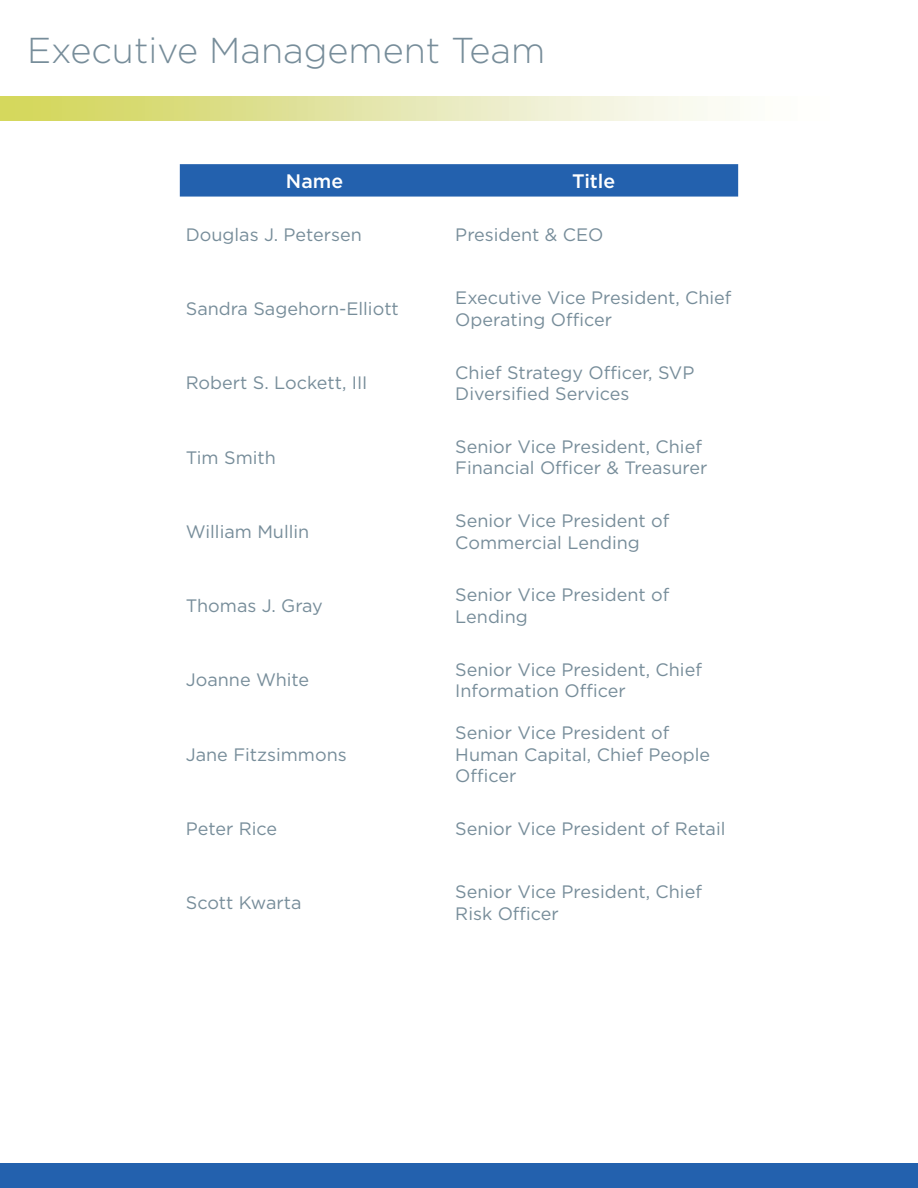
<style>
.page{position:relative;width:918px;height:1188px;background:#fff}
.page>*{position:absolute;margin:0;border:0;box-sizing:border-box;transform-origin:0 0}
.t1{font:300 36px "Gotham";color:#778d9a}
.t2{font:500 19.5px "Gotham";color:#fff}
.t3{font:18px/21.6px "Gotham";color:#778d9a}
</style>
<div class="page">
<img style="left:0;top:97px;width:733px;height:24px">
<div style="left:0;top:1164px;width:918px;height:24px;background:#2361ae"></div>
<div style="left:180px;top:164px;width:558px;height:33px;background:#2361ae"></div>
<p class="t1" style="left:27px;top:27px;width:520px">Executive Management Team</p>
<p class="t2" style="left:286px;top:169px;width:59px">Name</p>
<p class="t2" style="left:572px;top:169px;width:45px">Title</p>
<p class="t3" style="left:186px;top:223px;width:178px">Douglas J. Petersen</p>
<p class="t3" style="left:455px;top:223px;width:150px">President &amp; CEO</p>
<p class="t3" style="left:186px;top:298px;width:215px">Sandra Sagehorn-Elliott</p>
<p class="t3" style="left:455px;top:287px;width:278px">Executive Vice President, Chief<br>Operating Officer</p>
<p class="t3" style="left:186px;top:372px;width:183px">Robert S. Lockett, III</p>
<p class="t3" style="left:455px;top:361px;width:241px">Chief Strategy Officer, SVP<br>Diversified Services</p>
<p class="t3" style="left:186px;top:446px;width:92px">Tim Smith</p>
<p class="t3" style="left:455px;top:435px;width:254px">Senior Vice President, Chief<br>Financial Officer &amp; Treasurer</p>
<p class="t3" style="left:186px;top:520px;width:125px">William Mullin</p>
<p class="t3" style="left:455px;top:510px;width:216px">Senior Vice President of<br>Commercial Lending</p>
<p class="t3" style="left:186px;top:595px;width:139px">Thomas J. Gray</p>
<p class="t3" style="left:455px;top:584px;width:216px">Senior Vice President of<br>Lending</p>
<p class="t3" style="left:186px;top:669px;width:125px">Joanne White</p>
<p class="t3" style="left:455px;top:658px;width:248px">Senior Vice President, Chief<br>Information Officer</p>
<p class="t3" style="left:186px;top:743px;width:162px">Jane Fitzsimmons</p>
<p class="t3" style="left:455px;top:721px;width:256px">Senior Vice President of<br>Human Capital, Chief People<br>Officer</p>
<p class="t3" style="left:186px;top:817px;width:93px">Peter Rice</p>
<p class="t3" style="left:455px;top:817px;width:272px">Senior Vice President of Retail</p>
<p class="t3" style="left:186px;top:892px;width:117px">Scott Kwarta</p>
<p class="t3" style="left:455px;top:881px;width:248px">Senior Vice President, Chief<br>Risk Officer</p>
</div>
